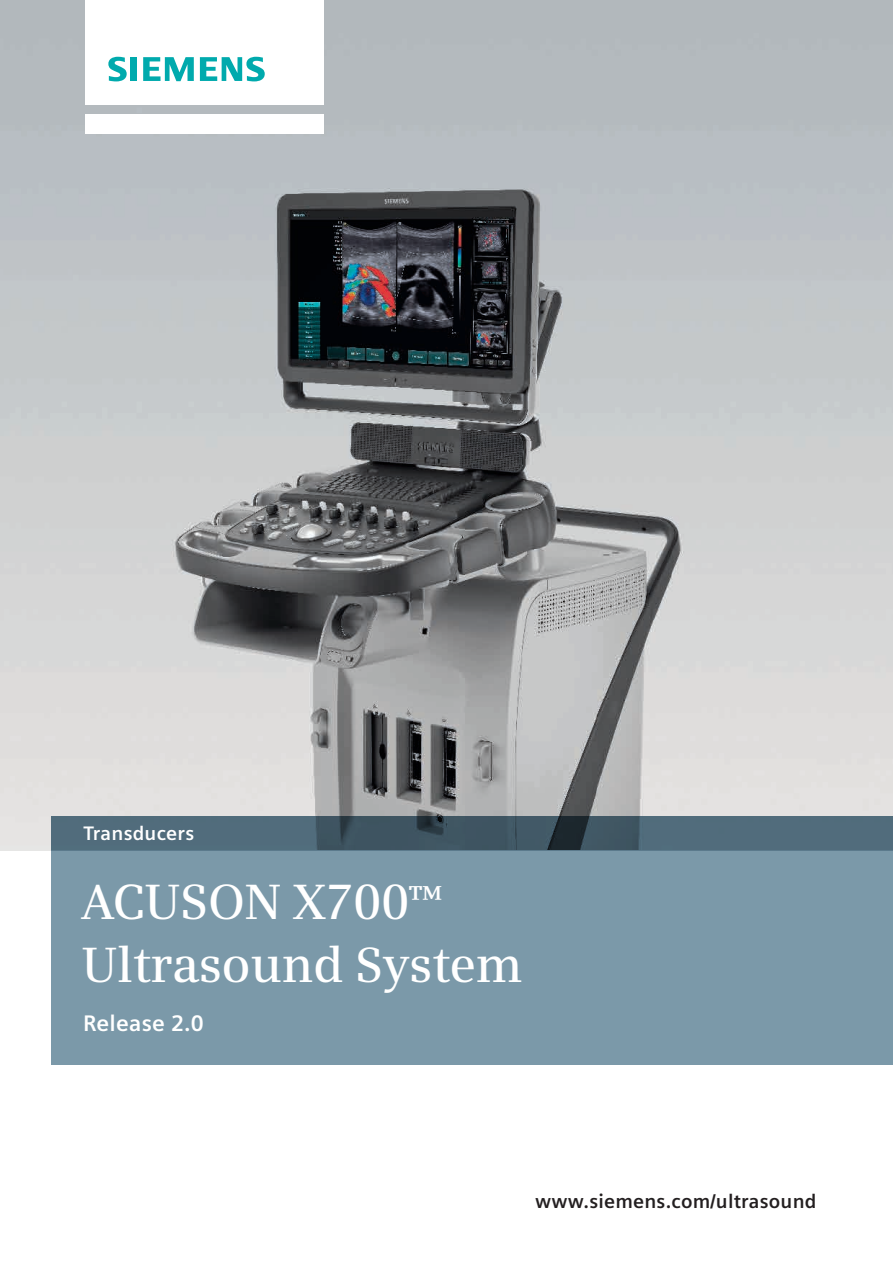
<style>
.page{position:relative;width:893px;height:1263px;background:#fff}
.page>*{position:absolute;margin:0;border:0;box-sizing:border-box;transform-origin:0 0}
.t1{font:600 49.5px/63.8px "Siemens Serif";letter-spacing:-.01em;color:#fff}
.t2{font:700 22.5px "Siemens Sans";letter-spacing:.01em;color:#fff}
.t3{font:700 19.5px "Siemens Sans";letter-spacing:.01em;color:#231f20}
.t4{font:700 19.5px "Siemens Sans";letter-spacing:.01em;color:#fff}
</style>
<div class="page">
<img style="left:0;top:0;width:893px;height:850px">
<div style="left:51px;top:850px;width:842px;height:215px;background:#7b99a9"></div>
<svg style="left:51px;top:816px;width:842px;height:34px;background:#48606f"></svg>
<div style="left:85px;top:114px;width:238px;height:19px;background:#fff"></div>
<div style="left:85px;top:0;width:238px;height:105px;background:#fff"></div>
<svg style="left:108px;top:57px;width:19px;height:24px"></svg>
<div style="left:130px;top:57px;width:7px;height:24px;background:#00aaad"></div>
<svg style="left:143px;top:57px;width:51px;height:24px"></svg>
<svg style="left:200px;top:57px;width:65px;height:24px"></svg>
<p class="t4" style="left:83px;top:822px;width:112px">Transducers</p>
<p class="t1" style="left:82px;top:869px;width:443px">ACUSON X700<sup>™<br></sup>Ultrasound System</p>
<p class="t2" style="left:83px;top:1011px;width:122px">Release 2.0</p>
<p class="t3" style="left:535px;top:1190px;width:283px">www.siemens.com/ultrasound</p>
</div>
